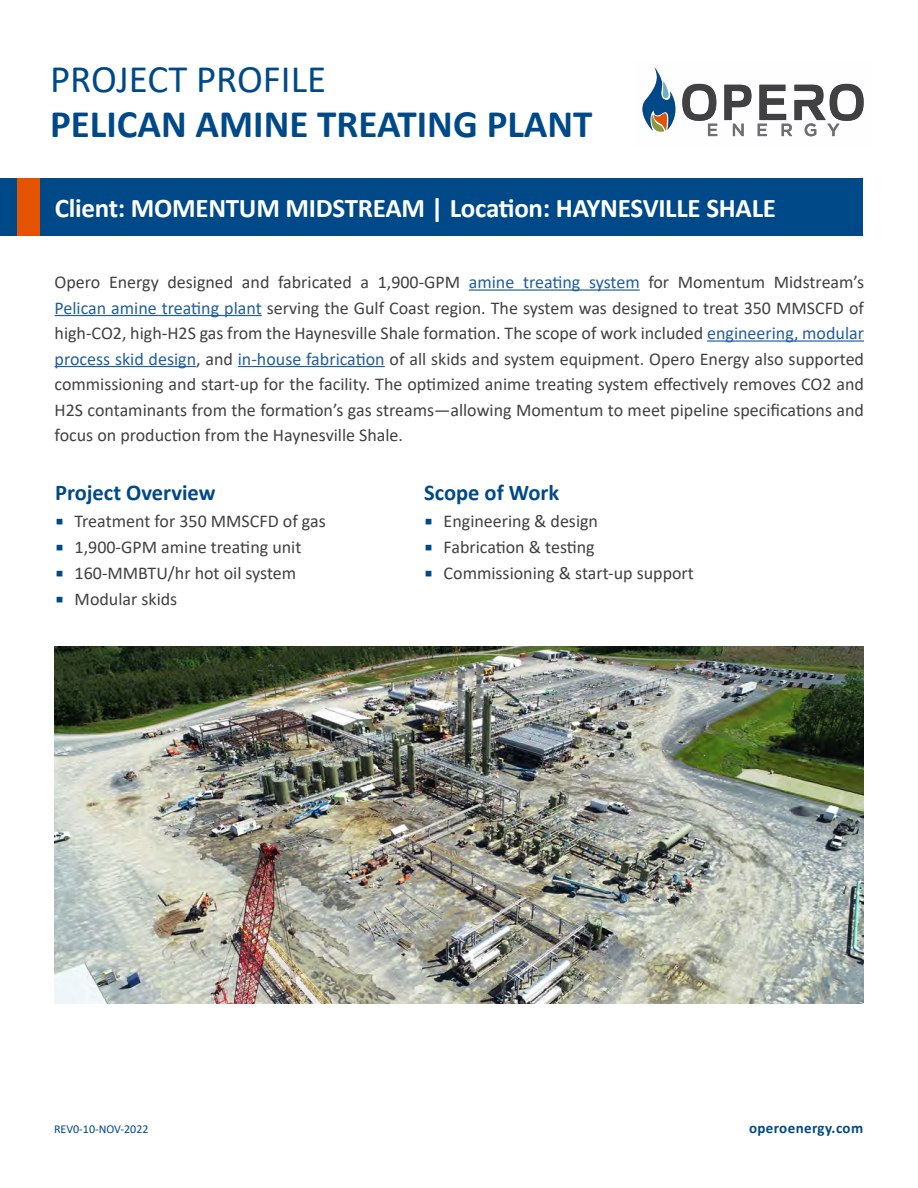
<style>
.page{position:relative;width:918px;height:1188px;background:#fff}
.page>*{position:absolute;margin:0;border:0;box-sizing:border-box;transform-origin:0 0}
.t1{font:700 39px "Calibri";color:#004988}
.t2{font:39px "Calibri";color:#004988}
.t3{font:700 27px "Calibri";letter-spacing:-.01em;color:#fff}
.t4{font:700 22.5px "Calibri";color:#004988}
.t5{font:18px/25.5px "Calibri";color:#414042;text-align:justify}
.t6{font:700 15px "Calibri";letter-spacing:.025em;color:#004988}
.t7{font:12px "Calibri";color:#004988}
.s1{color:#215e9e}
.s2{font-family:"Franklin Gothic";font-size:25.5px;color:#004988}
</style>
<div class="page">
<img style="left:654px;top:67px;width:210px;height:70px">
<hr style="left:469px;top:289px;width:171px;height:2px;background:#215e9e">
<hr style="left:55px;top:315px;width:207px;height:1px;background:#215e9e">
<hr style="left:707px;top:340px;width:157px;height:2px;background:#215e9e">
<hr style="left:55px;top:366px;width:141px;height:1px;background:#215e9e">
<hr style="left:238px;top:366px;width:147px;height:1px;background:#215e9e">
<img style="left:55px;top:646px;width:809px;height:358px">
<svg style="left:642px;top:68px;width:75px;height:68px"></svg>
<svg style="left:725px;top:85px;width:26px;height:51px"></svg>
<svg style="left:758px;top:84px;width:105px;height:52px"></svg>
<div style="left:0;top:178px;width:862px;height:57px;background:#004988"></div>
<div style="left:18px;top:178px;width:22px;height:57px;background:#e45400"></div>
<h1 class="t2" style="left:50px;top:52px;width:277px">PROJECT PROFILE</h1>
<h1 class="t1" style="left:50px;top:97px;width:544px">PELICAN AMINE TREATING PLANT</h1>
<h2 class="t3" style="left:55px;top:189px;width:723px">Client: MOMENTUM MIDSTREAM | Location: HAYNESVILLE SHALE</h2>
<p class="t5" style="left:55px;top:269px;width:811px">Opero Energy designed and fabricated a 1,900-GPM <span class="s1">amine treating system</span> for Momentum Midstream’s <span class="s1">Pelican amine treating plant</span> serving the Gulf Coast region. The system was designed to treat 350 MMSCFD of high-CO2, high-H2S gas from the Haynesville Shale formation. The scope of work included <span class="s1">engineering, modular process skid design</span>, and <span class="s1">in-house fabrication</span> of all skids and system equipment. Opero Energy also supported commissioning and start-up for the facility. The optimized anime treating system effectively removes CO2 and H2S contaminants from the formation’s gas streams—allowing Momentum to meet pipeline specifications and focus on production from the Haynesville Shale.</p>
<p class="t4" style="left:55px;top:477px;width:162px">Project Overview</p>
<p class="t5" style="left:55px;top:507px;width:272px"><span class="s2">▪</span> Treatment for 350 MMSCFD of gas</p>
<p class="t5" style="left:55px;top:534px;width:248px"><span class="s2">▪</span> 1,900-GPM amine treating unit</p>
<p class="t5" style="left:55px;top:560px;width:243px"><span class="s2">▪</span> 160-MMBTU/hr hot oil system</p>
<p class="t5" style="left:55px;top:586px;width:124px"><span class="s2">▪</span> Modular skids</p>
<p class="t4" style="left:424px;top:477px;width:137px">Scope of Work</p>
<p class="t5" style="left:424px;top:507px;width:175px"><span class="s2">▪</span> Engineering &amp; design</p>
<p class="t5" style="left:424px;top:534px;width:172px"><span class="s2">▪</span> Fabrication &amp; testing</p>
<p class="t5" style="left:424px;top:560px;width:271px"><span class="s2">▪</span> Commissioning &amp; start-up support</p>
<p class="t7" style="left:54px;top:1121px;width:96px">REV0-10-NOV-2022</p>
<p class="t6" style="left:749px;top:1117px;width:116px">operoenergy.com</p>
</div>
